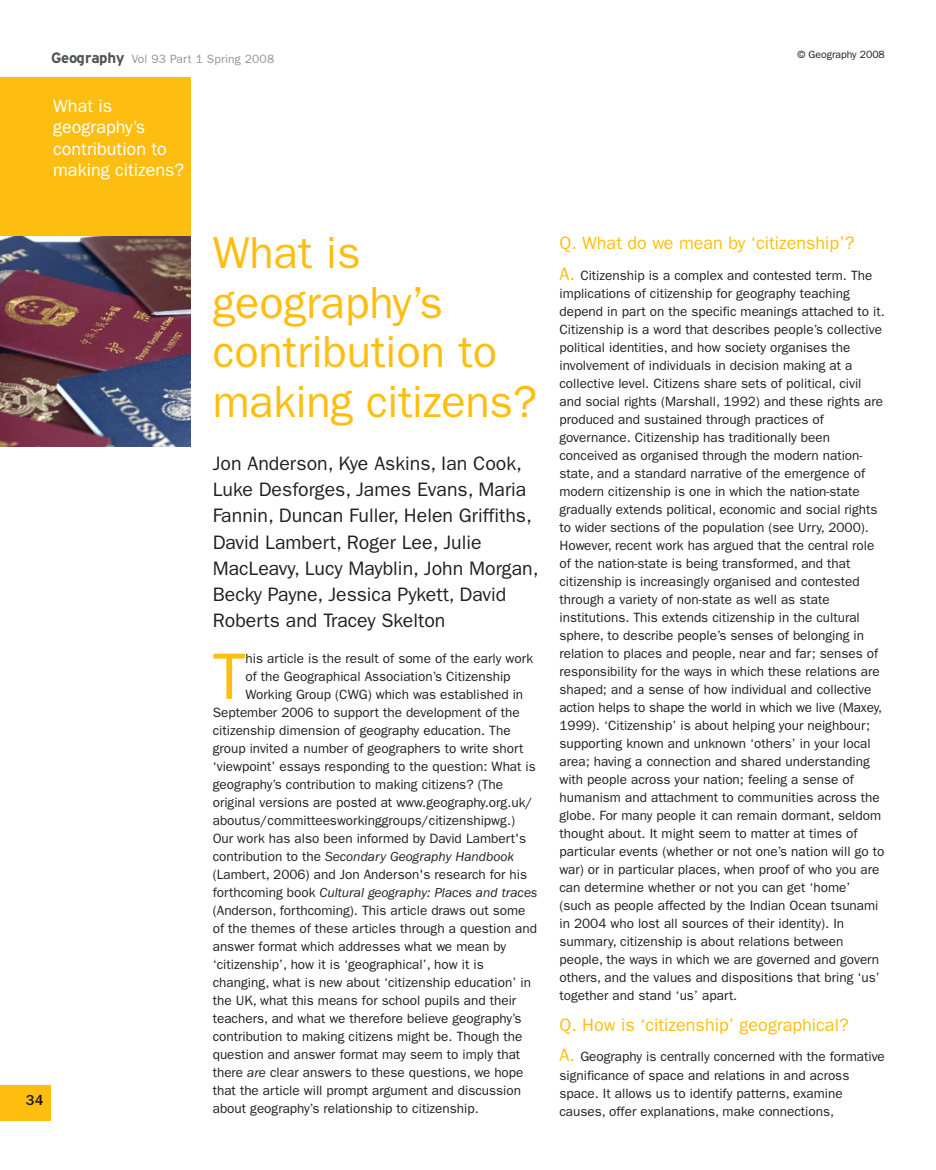
<style>
.page{position:relative;width:936px;height:1170px;background:#fff}
.page>*{position:absolute;margin:0;border:0;box-sizing:border-box;transform-origin:0 0}
.t1{font:66px "ITC Franklin Gothic Std";color:#febe10}
.t2{font:45px/49.7px "ITC Franklin Gothic Std";color:#febe10}
.t3{font:19.5px/26.1px "ITC Franklin Gothic Std";color:#231f20}
.t4{font:18px "ITC Franklin Gothic Std";color:#febe10}
.t5{font:18px/21.6px "ITC Franklin Gothic Std";color:#fff}
.t6{font:500 15px "ITC Franklin Gothic Std";color:#231f20}
.t7{font:13.5px/18px "ITC Franklin Gothic Std";color:#231f20}
.t8{font:italic 13.5px "ITC Franklin Gothic Std";color:#231f20}
.t9{font:12px "ITC Franklin Gothic Std";letter-spacing:.015em;color:#939598}
.t10{font:10.5px "ITC Franklin Gothic Std";color:#231f20}
.s1{font-family:"Interstate";font-weight:700;font-size:15px;color:#4d5452}
.s2{font-style:normal}
.s3{font-style:italic}
.s4{font-size:18px;color:#febe10}
</style>
<div class="page">
<div style="left:0;top:78px;width:190px;height:159px;background:#febe10"></div>
<div style="left:0;top:1084px;width:51px;height:35px;background:#febe10"></div>
<img style="left:0;top:236px;width:191px;height:210px">
<p class="t9" style="left:51px;top:55px;width:225px"><span class="s1">Geography</span> Vol 93 Part 1 Spring 2008</p>
<p class="t10" style="left:797px;top:51px;width:89px">© Geography 2008</p>
<h3 class="t5" style="left:53px;top:96px;width:133px">What is geography’s contribution to making citizens?</h3>
<p class="t6" style="left:26px;top:1091px;width:19px">34</p>
<h2 class="t2" style="left:213px;top:232px;width:326px">What is geography’s contribution to making citizens?</h2>
<p class="t3" style="left:213px;top:452px;width:327px">Jon Anderson, Kye Askins, Ian Cook, Luke Desforges, James Evans, Maria Fannin, Duncan Fuller, Helen Griffiths, David Lambert, Roger Lee, Julie MacLeavy, Lucy Mayblin, John Morgan, Becky Payne, Jessica Pykett, David Roberts and Tracey Skelton</p>
<h1 class="t1" style="left:213px;top:653px;width:34px">T</h1>
<p class="t7" style="left:245px;top:650px;width:289px">his article is the result of some of the early work</p>
<p class="t7" style="left:245px;top:668px;width:266px">of the Geographical Association’s Citizenship</p>
<p class="t7" style="left:245px;top:686px;width:279px">Working Group (CWG) which was established in</p>
<p class="t7" style="left:213px;top:704px;width:308px">September 2006 to support the development of the</p>
<p class="t7" style="left:213px;top:722px;width:299px">citizenship dimension of geography education. The</p>
<p class="t7" style="left:213px;top:740px;width:312px">group invited a number of geographers to write short</p>
<p class="t7" style="left:213px;top:758px;width:324px">‘viewpoint’ essays responding to the question: What is</p>
<p class="t7" style="left:213px;top:776px;width:292px">geography’s contribution to making citizens? (The</p>
<p class="t7" style="left:213px;top:794px;width:321px">original versions are posted at www.geography.org.uk/</p>
<p class="t7" style="left:213px;top:812px;width:304px">aboutus/committeesworkinggroups/citizenshipwg.)</p>
<p class="t7" style="left:213px;top:830px;width:315px">Our work has also been informed by David Lambert's</p>
<p class="t8" style="left:213px;top:852px;width:303px"><span class="s2">contribution to the</span> Secondary Geography Handbook</p>
<p class="t7" style="left:213px;top:866px;width:316px">(Lambert, 2006) and Jon Anderson's research for his</p>
<p class="t8" style="left:213px;top:888px;width:326px"><span class="s2">forthcoming book</span> Cultural geography: Places and traces</p>
<p class="t7" style="left:213px;top:902px;width:314px">(Anderson, forthcoming). This article draws out some</p>
<p class="t7" style="left:213px;top:920px;width:326px">of the themes of these articles through a question and</p>
<p class="t7" style="left:213px;top:938px;width:295px">answer format which addresses what we mean by</p>
<p class="t7" style="left:213px;top:956px;width:272px">‘citizenship’, how it is ‘geographical’, how it is</p>
<p class="t7" style="left:213px;top:974px;width:320px">changing, what is new about ‘citizenship education’ in</p>
<p class="t7" style="left:213px;top:992px;width:305px">the UK, what this means for school pupils and their</p>
<p class="t7" style="left:213px;top:1010px;width:310px">teachers, and what we therefore believe geography’s</p>
<p class="t7" style="left:213px;top:1028px;width:311px">contribution to making citizens might be. Though the</p>
<p class="t7" style="left:213px;top:1046px;width:309px">question and answer format may seem to imply that</p>
<p class="t7" style="left:213px;top:1064px;width:312px">there <span class="s3">are</span> clear answers to these questions, we hope</p>
<p class="t7" style="left:213px;top:1082px;width:310px">that the article will prompt argument and discussion</p>
<p class="t7" style="left:213px;top:1100px;width:267px">about geography’s relationship to citizenship.</p>
<h3 class="t4" style="left:559px;top:237px;width:296px">Q. What do we mean by ‘citizenship’?</h3>
<p class="t7" style="left:559px;top:267px;width:327px"><span class="s4">A.</span> Citizenship is a complex and contested term. The implications of citizenship for geography teaching depend in part on the specific meanings attached to it.<br>Citizenship is a word that describes people’s collective political identities, and how society organises the involvement of individuals in decision making at a collective level. Citizens share sets of political, civil and social rights (Marshall, 1992) and these rights are produced and sustained through practices of governance. Citizenship has traditionally been conceived as organised through the modern nation&shy;state, and a standard narrative of the emergence of modern citizenship is one in which the nation-state gradually extends political, economic and social rights to wider sections of the population (see Urry, 2000).<br>However, recent work has argued that the central role of the nation-state is being transformed, and that citizenship is increasingly organised and contested through a variety of non-state as well as state institutions. This extends citizenship in the cultural sphere, to describe people’s senses of belonging in relation to places and people, near and far; senses of responsibility for the ways in which these relations are shaped; and a sense of how individual and collective action helps to shape the world in which we live (Maxey, 1999). ‘Citizenship’ is about helping your neighbour; supporting known and unknown ‘others’ in your local area; having a connection and shared understanding with people across your nation; feeling a sense of humanism and attachment to communities across the globe. For many people it can remain dormant, seldom thought about. It might seem to matter at times of particular events (whether or not one’s nation will go to war) or in particular places, when proof of who you are can determine whether or not you can get ‘home’ (such as people affected by the Indian Ocean tsunami in 2004 who lost all sources of their identity). In summary, citizenship is about relations between people, the ways in which we are governed and govern others, and the values and dispositions that bring ‘us’ together and stand ‘us’ apart.</p>
<h3 class="t4" style="left:559px;top:1019px;width:291px">Q. How is ‘citizenship’ geographical?</h3>
<p class="t7" style="left:559px;top:1049px;width:327px"><span class="s4">A.</span> Geography is centrally concerned with the formative significance of space and relations in and across space. It allows us to identify patterns, examine causes, offer explanations, make connections,</p>
</div>
